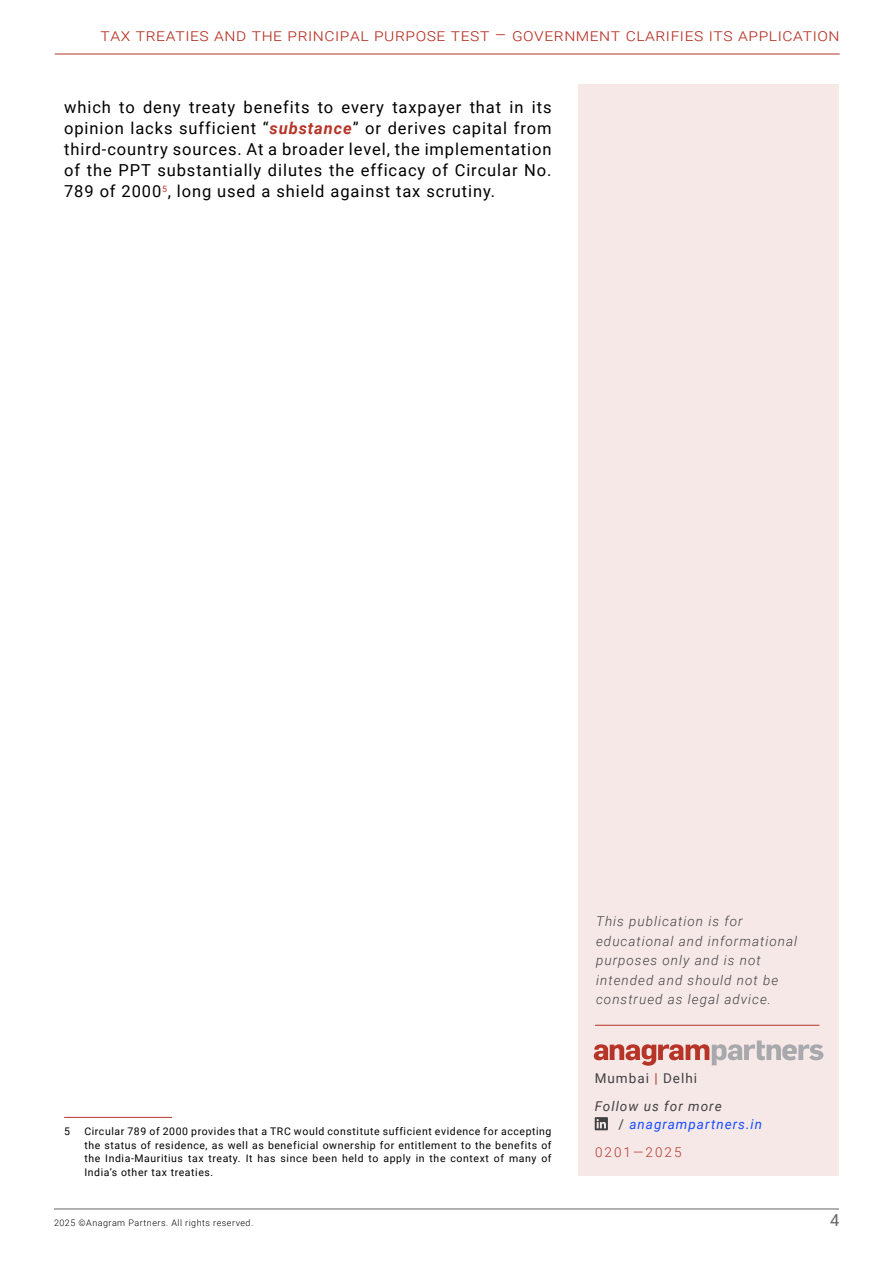
<style>
.page{position:relative;width:893px;height:1263px;background:#fff}
.page>*{position:absolute;margin:0;border:0;box-sizing:border-box;transform-origin:0 0}
.t1{font:300 17.25px "Roboto";letter-spacing:.03em;color:#b63528;scale:1.05 1}
.t2{font:16.5px/21px "Roboto";letter-spacing:.055em;color:#000;text-align:justify}
.t3{font:16.5px "Roboto";color:#636466}
.t4{font:italic 300 13.5px/19.5px "Roboto";letter-spacing:.075em;color:#414042}
.t5{font:italic 13.5px/18px "Roboto";letter-spacing:.075em;color:#164dff}
.t6{font:13.5px "Roboto";letter-spacing:.075em;color:#414042}
.t7{font:300 13.5px "Roboto";letter-spacing:.15em;color:#b63528}
.t8{font:10.5px/13.5px "Roboto";letter-spacing:.055em;color:#000;text-align:justify}
.t9{font:300 9px "Roboto";letter-spacing:.055em;color:#000}
.s1{font-weight:700;font-style:italic;color:#b63528}
.s2{color:#b63528}
.s3{color:#414042}
.s4{font-style:normal;color:#414042}
</style>
<div class="page">
<hr style="left:54px;top:1209px;width:785px;height:1px;background:#636466">
<hr style="left:55px;top:54px;width:785px;height:1px;background:#b63528">
<div style="left:578px;top:84px;width:261px;height:1092px;background:#f6e8e7"></div>
<hr style="left:595px;top:1025px;width:224px;height:1px;background:#b63528">
<svg style="left:594px;top:1040px;width:229px;height:26px"></svg>
<svg style="left:595px;top:1117px;width:13px;height:13px"></svg>
<hr style="left:64px;top:1117px;width:108px;height:1px;background:#b63528">
<p class="t1" style="left:101px;top:23px;width:705px">tax treaties and the principal purpose test – government clarifies its application</p>
<p class="t2" style="left:64px;top:96px;width:489px">which to deny treaty benefits to every taxpayer that in its opinion lacks sufficient “<span class="s1">substance</span>” or derives capital from third-country sources. At a broader level, the implementation of the PPT substantially dilutes the efficacy of Circular No.<br>789 of 2000<sup>5</sup>, long used a shield against tax scrutiny.</p>
<p class="t8" style="left:64px;top:1124px;width:7px">5</p>
<p class="t8" style="left:84px;top:1124px;width:469px">Circular 789 of 2000 provides that a TRC would constitute sufficient evidence for accepting the status of residence, as well as beneficial ownership for entitlement to the benefits of the India-Mauritius tax treaty. It has since been held to apply in the context of many of India’s other tax treaties.</p>
<p class="t4" style="left:596px;top:911px;width:203px">This publication is for educational and informational purposes only and is not intended and should not be construed as legal advice.</p>
<p class="t6" style="left:595px;top:1069px;width:104px">Mumbai <span class="s2">|</span> Delhi</p>
<p class="t5" style="left:618px;top:1097px;width:145px;text-indent:-24px"><span class="s3">Follow us for more<br></span><span class="s4">/</span> anagrampartners.in</p>
<p class="t7" style="left:595px;top:1142px;width:88px">0201―2025</p>
<p class="t9" style="left:54px;top:1217px;width:201px">2025 ©Anagram Partners. All rights reserved.</p>
<p class="t3" style="left:830px;top:1209px;width:11px">4</p>
</div>
